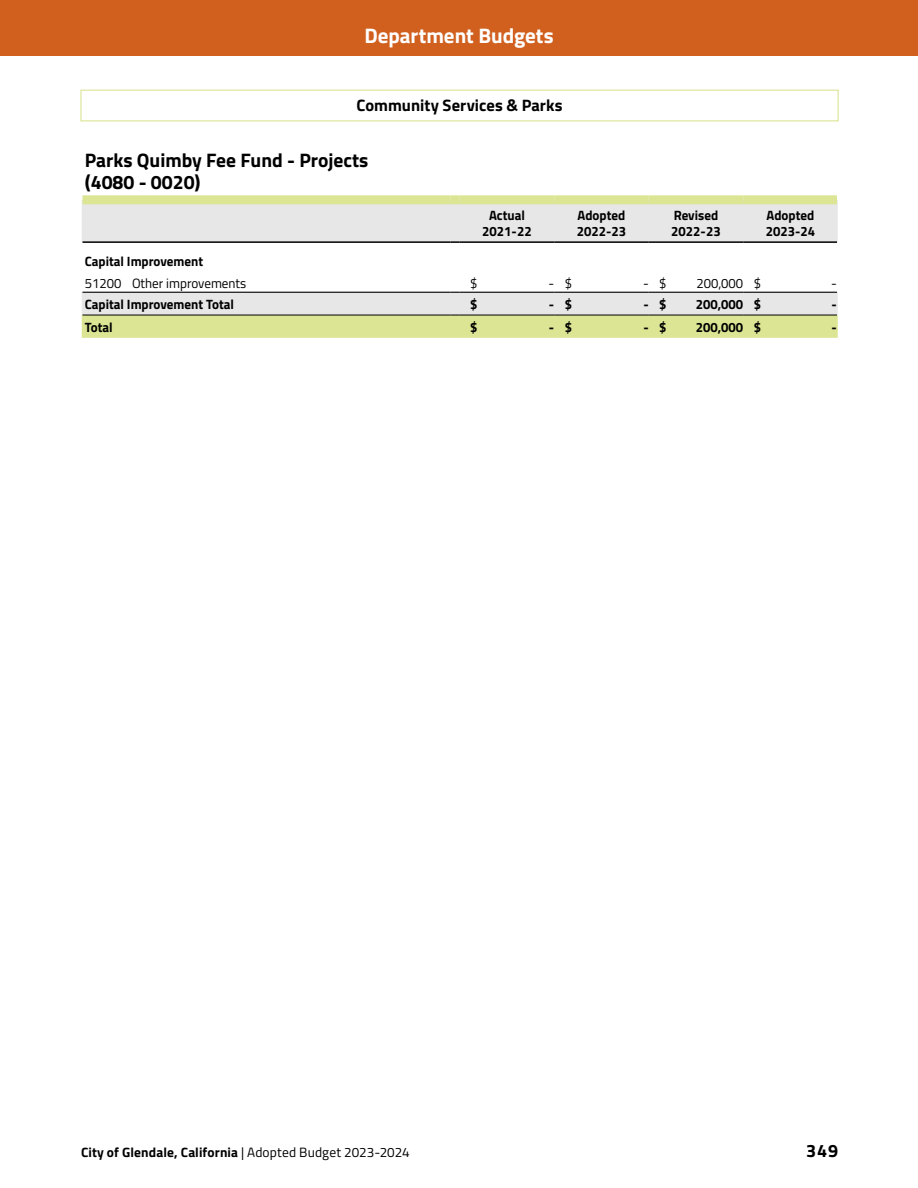
<style>
.page{position:relative;width:918px;height:1188px;background:#fff}
.page>*{position:absolute;margin:0;border:0;box-sizing:border-box;transform-origin:0 0}
.t1{font:700 21px "Titillium Web";color:#fff}
.t2{font:700 19.5px/22.5px "Titillium Web";color:#000}
.t3{font:700 18px "Titillium Web";color:#000}
.t4{font:700 16.5px "Titillium Web";color:#000}
.t5{font:700 13.5px/16.5px "Titillium Web";color:#000}
.t6{font:13.5px "Titillium Web";color:#000}
.s1{font-weight:400}
</style>
<div class="page">
<div style="left:0;top:0;width:918px;height:56px;background:#d1601f"></div>
<div style="left:80px;top:90px;width:759px;height:31px;border:1px solid #dce593"></div>
<svg style="left:82px;top:200px;width:756px;height:115px;fill:#e7e7e7"></svg>
<div style="left:82px;top:195px;width:47px;height:9px;background:#dce593"></div>
<div style="left:129px;top:195px;width:321px;height:9px;background:#dce593"></div>
<div style="left:450px;top:195px;width:10px;height:9px;background:#dce593"></div>
<div style="left:460px;top:195px;width:94px;height:9px;background:#dce593"></div>
<div style="left:554px;top:195px;width:95px;height:9px;background:#dce593"></div>
<div style="left:649px;top:195px;width:94px;height:9px;background:#dce593"></div>
<div style="left:743px;top:195px;width:94px;height:9px;background:#dce593"></div>
<hr style="left:82px;top:241px;width:47px;height:2px;background:#000">
<hr style="left:129px;top:241px;width:321px;height:2px;background:#000">
<svg style="left:450px;top:241px;width:10px;height:2px"></svg>
<hr style="left:460px;top:241px;width:94px;height:2px;background:#000">
<hr style="left:554px;top:241px;width:95px;height:2px;background:#000">
<hr style="left:649px;top:241px;width:94px;height:2px;background:#000">
<hr style="left:743px;top:241px;width:94px;height:2px;background:#000">
<hr style="left:82px;top:292px;width:47px;height:1px;background:#000">
<hr style="left:129px;top:292px;width:321px;height:1px;background:#000">
<hr style="left:460px;top:292px;width:94px;height:1px;background:#000">
<hr style="left:554px;top:292px;width:95px;height:1px;background:#000">
<hr style="left:649px;top:292px;width:94px;height:1px;background:#000">
<hr style="left:743px;top:292px;width:94px;height:1px;background:#000">
<div style="left:82px;top:315px;width:756px;height:23px;background:#dce593"></div>
<hr style="left:460px;top:315px;width:94px;height:1px;background:#000">
<hr style="left:554px;top:315px;width:95px;height:1px;background:#000">
<hr style="left:649px;top:315px;width:94px;height:1px;background:#000">
<hr style="left:743px;top:315px;width:94px;height:1px;background:#000">
<h1 class="t1" style="left:364px;top:19px;width:191px">Department Budgets</h1>
<p class="t4" style="left:357px;top:93px;width:207px">Community Services &amp; Parks</p>
<p class="t2" style="left:85px;top:148px;width:285px">Parks Quimby Fee Fund - Projects (4080 - 0020)</p>
<p class="t5" style="left:482px;top:206px;width:51px;text-align:center">Actual<br>2021-22</p>
<p class="t5" style="left:577px;top:206px;width:51px">Adopted<br>2022-23</p>
<p class="t5" style="left:671px;top:206px;width:51px">Revised<br>2022-23</p>
<p class="t5" style="left:766px;top:206px;width:51px">Adopted<br>2023-24</p>
<p class="t5" style="left:85px;top:253px;width:120px">Capital Improvement</p>
<p class="t6" style="left:85px;top:274px;width:38px">51200</p>
<p class="t6" style="left:132px;top:274px;width:116px">Other improvements</p>
<p class="t6" style="left:470px;top:274px;width:9px">$</p>
<p class="t6" style="left:549px;top:274px;width:7px">-</p>
<p class="t6" style="left:565px;top:274px;width:9px">$</p>
<p class="t6" style="left:643px;top:274px;width:7px">-</p>
<p class="t6" style="left:659px;top:274px;width:9px">$</p>
<p class="t6" style="left:696px;top:274px;width:48px">200,000</p>
<p class="t6" style="left:754px;top:274px;width:9px">$</p>
<p class="t6" style="left:831px;top:274px;width:7px">-</p>
<p class="t5" style="left:85px;top:295px;width:151px">Capital Improvement Total</p>
<p class="t5" style="left:470px;top:295px;width:9px">$</p>
<p class="t5" style="left:549px;top:295px;width:7px">-</p>
<p class="t5" style="left:565px;top:295px;width:9px">$</p>
<p class="t5" style="left:643px;top:295px;width:7px">-</p>
<p class="t5" style="left:659px;top:295px;width:9px">$</p>
<p class="t5" style="left:696px;top:295px;width:49px">200,000</p>
<p class="t5" style="left:754px;top:295px;width:9px">$</p>
<p class="t5" style="left:832px;top:295px;width:7px">-</p>
<p class="t5" style="left:85px;top:318px;width:29px">Total</p>
<p class="t5" style="left:470px;top:318px;width:9px">$</p>
<p class="t5" style="left:549px;top:318px;width:7px">-</p>
<p class="t5" style="left:565px;top:318px;width:9px">$</p>
<p class="t5" style="left:643px;top:318px;width:7px">-</p>
<p class="t5" style="left:659px;top:318px;width:9px">$</p>
<p class="t5" style="left:696px;top:318px;width:49px">200,000</p>
<p class="t5" style="left:754px;top:318px;width:9px">$</p>
<p class="t5" style="left:832px;top:318px;width:7px">-</p>
<p class="t5" style="left:81px;top:1143px;width:330px">City of Glendale, California <span class="s1">| Adopted Budget 2023-2024</span></p>
<h3 class="t3" style="left:806px;top:1137px;width:34px">349</h3>
</div>
